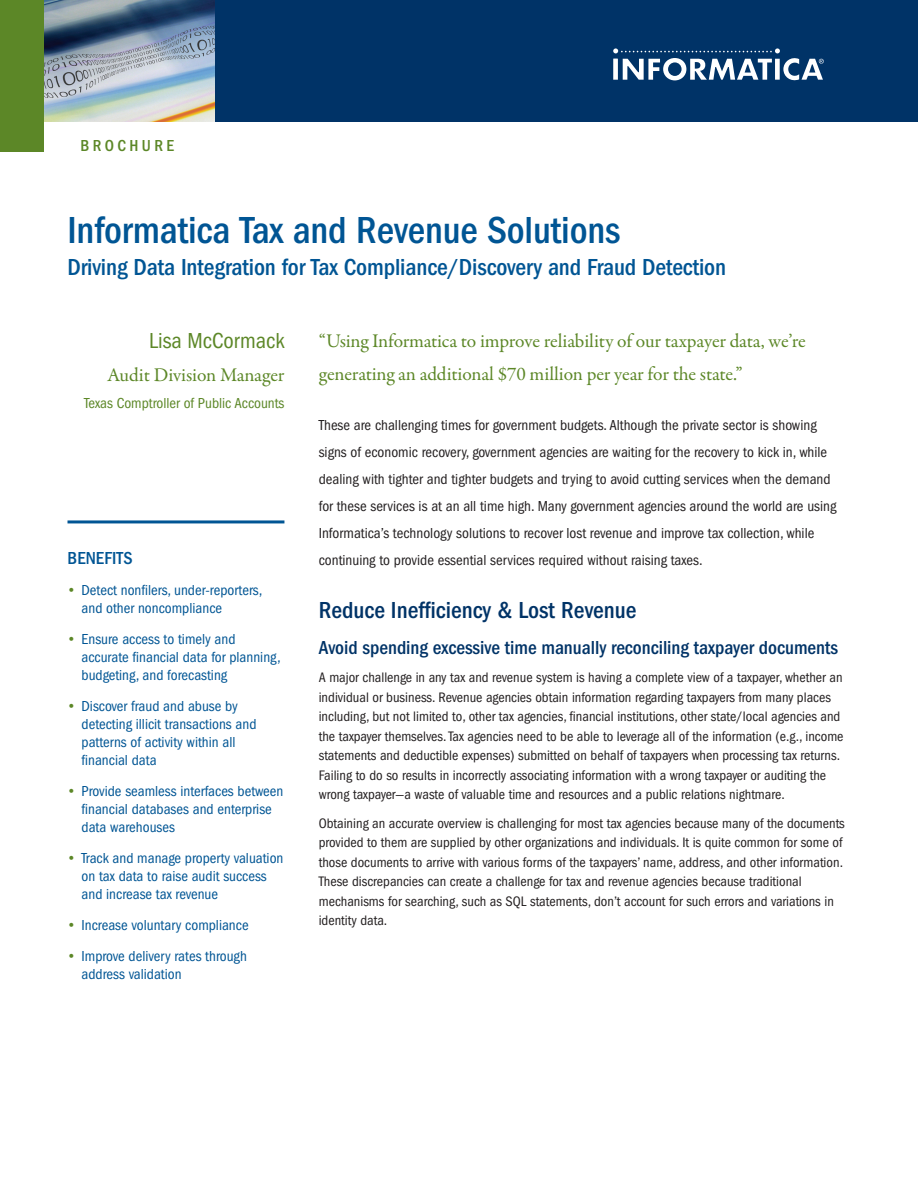
<style>
.page{position:relative;width:918px;height:1188px;background:#fff}
.page>*{position:absolute;margin:0;border:0;box-sizing:border-box;transform-origin:0 0}
.t1{font:500 condensed 39px "ITC Franklin Gothic Std";letter-spacing:-.005em;color:#005594}
.t2{font:500 condensed 24px "ITC Franklin Gothic Std";letter-spacing:-.005em;color:#005594}
.t3{font:500 condensed 24px "ITC Franklin Gothic Std";color:#003367}
.t4{font:condensed 22.5px "ITC Franklin Gothic Std";color:#5c8727}
.t5{font:19.5px/33px "Garamond Premr Pro";letter-spacing:-.01em;color:#5c8727}
.t6{font:500 condensed 19.5px "ITC Franklin Gothic Std";color:#003367}
.t7{font:500 condensed 18px "ITC Franklin Gothic Std";letter-spacing:.005em;color:#005594}
.t8{font:500 condensed 16.5px "ITC Franklin Gothic Std";letter-spacing:.205em;color:#5c8727}
.t9{font:condensed 15px/18px "ITC Franklin Gothic Std";color:#005594}
.t10{font:condensed 15px/27px "ITC Franklin Gothic Std";color:#231f20}
.t11{font:condensed 15px "ITC Franklin Gothic Std";color:#5c8727}
.t12{font:condensed 14.25px/19.5px "ITC Franklin Gothic Std";color:#231f20}
.s1{font-family:"Futura BT";font-stretch:normal;font-size:13.5px;color:#5c8727}
</style>
<div class="page">
<div style="left:0;top:0;width:918px;height:121px;background:#003367"></div>
<svg style="left:613px;top:48px;width:211px;height:33px"></svg>
<img style="left:44px;top:0;width:170px;height:121px">
<div style="left:0;top:0;width:44px;height:152px;background:#5c8727"></div>
<hr style="left:68px;top:520px;width:216px;height:3px;background:#005594">
<p class="t8" style="left:80px;top:136px;width:95px">BROCHURE</p>
<h1 class="t1" style="left:68px;top:208px;width:555px">Informatica Tax and Revenue Solutions</h1>
<h2 class="t2" style="left:68px;top:254px;width:660px">Driving Data Integration for Tax Compliance/Discovery and Fraud Detection</h2>
<h3 class="t4" style="left:149px;top:328px;width:137px">Lisa McCormack</h3>
<h3 class="t5" style="left:107px;top:359px;width:179px">Audit Division Manager</h3>
<p class="t11" style="left:84px;top:395px;width:202px">Texas Comptroller of Public Accounts</p>
<p class="t7" style="left:68px;top:548px;width:45px">Benefits</p>
<p class="t9" style="left:82px;top:582px;width:182px;text-indent:-14px"><span class="s1">•</span> Detect nonfilers, under-reporters, and other noncompliance</p>
<p class="t9" style="left:82px;top:631px;width:201px;text-indent:-14px"><span class="s1">•</span> Ensure access to timely and accurate financial data for planning, budgeting, and forecasting</p>
<p class="t9" style="left:82px;top:698px;width:176px;text-indent:-14px"><span class="s1">•</span> Discover fraud and abuse by detecting illicit transactions and patterns of activity within all financial data</p>
<p class="t9" style="left:82px;top:783px;width:203px;text-indent:-14px"><span class="s1">•</span> Provide seamless interfaces between financial databases and enterprise data warehouses</p>
<p class="t9" style="left:82px;top:849px;width:203px;text-indent:-14px"><span class="s1">•</span> Track and manage property valuation on tax data to raise audit success and increase tax revenue</p>
<p class="t9" style="left:68px;top:916px;width:183px"><span class="s1">•</span> Increase voluntary compliance</p>
<p class="t9" style="left:82px;top:947px;width:167px;text-indent:-14px"><span class="s1">•</span> Improve delivery rates through address validation</p>
<h3 class="t5" style="left:319px;top:325px;width:489px">“Using Informatica to improve reliability of our taxpayer data, we’re generating an additional $70 million per year for the state.”</h3>
<p class="t10" style="left:319px;top:411px;width:519px">These are challenging times for government budgets. Although the private sector is showing signs of economic recovery, government agencies are waiting for the recovery to kick in, while dealing with tighter and tighter budgets and trying to avoid cutting services when the demand for these services is at an all time high. Many government agencies around the world are using Informatica’s technology solutions to recover lost revenue and improve tax collection, while continuing to provide essential services required without raising taxes.</p>
<h2 class="t3" style="left:319px;top:596px;width:319px">Reduce Inefficiency &amp; Lost Revenue</h2>
<h3 class="t6" style="left:319px;top:637px;width:521px">Avoid spending excessive time manually reconciling taxpayer documents</h3>
<p class="t12" style="left:319px;top:668px;width:526px">A major challenge in any tax and revenue system is having a complete view of a taxpayer, whether an individual or business. Revenue agencies obtain information regarding taxpayers from many places including, but not limited to, other tax agencies, financial institutions, other state/local agencies and the taxpayer themselves. Tax agencies need to be able to leverage all of the information (e.g., income statements and deductible expenses) submitted on behalf of taxpayers when processing tax returns.<br>Failing to do so results in incorrectly associating information with a wrong taxpayer or auditing the wrong taxpayer—a waste of valuable time and resources and a public relations nightmare.</p>
<p class="t12" style="left:319px;top:813px;width:528px">Obtaining an accurate overview is challenging for most tax agencies because many of the documents provided to them are supplied by other organizations and individuals. It is quite common for some of those documents to arrive with various forms of the taxpayers’ name, address, and other information.<br>These discrepancies can create a challenge for tax and revenue agencies because traditional mechanisms for searching, such as SQL statements, don’t account for such errors and variations in identity data.</p>
</div>
